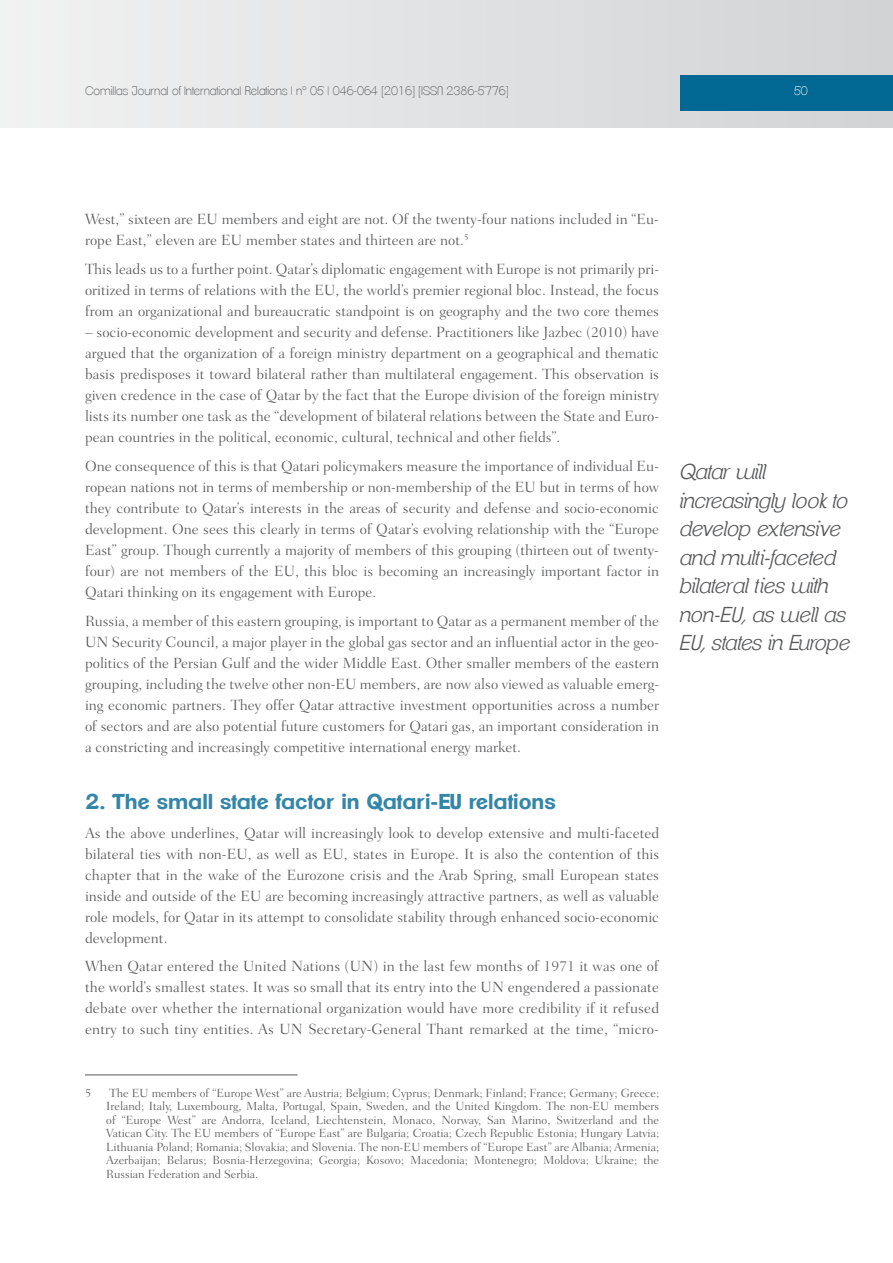
<style>
.page{position:relative;width:893px;height:1263px;background:#fff}
.page>*{position:absolute;margin:0;border:0;box-sizing:border-box;transform-origin:0 0}
.t1{font:italic 300 21px/28.5px "Clemente P Daf";color:#58595b}
.t2{font:700 21px "Clemente P Dam";color:#3386a8}
.t3{font:300 15px/21px "Fairfield LH";color:#58595b;text-align:justify}
.t4{font:300 12px/13.5px "Fairfield LH";color:#58595b;text-align:justify}
.t5{font:200 12px "Clemente P Dac";color:#58595b}
.t6{font:200 12px "Clemente P Dac";color:#fff}
</style>
<div class="page">
<div style="left:0;top:0;width:893px;height:128px;background:linear-gradient(to right,#f1f2f2,#d1d3d4)"></div>
<div style="left:680px;top:75px;width:213px;height:36px;background:#006892"></div>
<hr style="left:85px;top:1075px;width:213px;height:1px;background:#58595b">
<p class="t5" style="left:85px;top:83px;width:425px">Comillas Journal of International Relations | nº 05 | 046-064 [2016] [ISSN 2386-5776]</p>
<p class="t6" style="left:794px;top:83px;width:15px">50</p>
<p class="t3" style="left:85px;top:208px;width:575px">West,” sixteen are EU members and eight are not. Of the twenty-four nations included in “Eu&shy;rope East,” eleven are EU member states and thirteen are not.<sup>5</sup></p>
<p class="t3" style="left:85px;top:259px;width:576px">This leads us to a further point. Qatar’s diplomatic engagement with Europe is not primarily pri&shy;oritized in terms of relations with the EU, the world’s premier regional bloc. Instead, the focus from an organizational and bureaucratic standpoint is on geography and the two core themes</p>
<p class="t3" style="left:85px;top:322px;width:576px">– socio-economic development and security and defense. Practitioners like Jazbec (2010) have argued that the organization of a foreign ministry department on a geographical and thematic basis predisposes it toward bilateral rather than multilateral engagement. This observation is given credence in the case of Qatar by the fact that the Europe division of the foreign ministry lists its number one task as the “development of bilateral relations between the State and Euro&shy;pean countries in the political, economic, cultural, technical and other fields”.</p>
<p class="t3" style="left:85px;top:456px;width:576px">One consequence of this is that Qatari policymakers measure the importance of individual Eu&shy;ropean nations not in terms of membership or non-membership of the EU but in terms of how they contribute to Qatar’s interests in the areas of security and defense and socio-economic development. One sees this clearly in terms of Qatar’s evolving relationship with the “Europe East” group. Though currently a majority of members of this grouping (thirteen out of twenty&shy;four) are not members of the EU, this bloc is becoming an increasingly important factor in Qatari thinking on its engagement with Europe.</p>
<p class="t3" style="left:85px;top:610px;width:576px">Russia, a member of this eastern grouping, is important to Qatar as a permanent member of the UN Security Council, a major player in the global gas sector and an influential actor in the geo&shy;politics of the Persian Gulf and the wider Middle East. Other smaller members of the eastern grouping, including the twelve other non-EU members, are now also viewed as valuable emerg&shy;ing economic partners. They offer Qatar attractive investment opportunities across a number of sectors and are also potential future customers for Qatari gas, an important consideration in a constricting and increasingly competitive international energy market.</p>
<h1 class="t2" style="left:85px;top:789px;width:472px">2. The small state factor in Qatari-EU relations</h1>
<p class="t3" style="left:85px;top:822px;width:576px">As the above underlines, Qatar will increasingly look to develop extensive and multi-faceted bilateral ties with non-EU, as well as EU, states in Europe. It is also the contention of this chapter that in the wake of the Eurozone crisis and the Arab Spring, small European states inside and outside of the EU are becoming increasingly attractive partners, as well as valuable role models, for Qatar in its attempt to consolidate stability through enhanced socio-economic development.</p>
<p class="t3" style="left:85px;top:956px;width:576px">When Qatar entered the United Nations (UN) in the last few months of 1971 it was one of the world’s smallest states. It was so small that its entry into the UN engendered a passionate debate over whether the international organization would have more credibility if it refused entry to such tiny entities. As UN Secretary-General Thant remarked at the time, “micro-</p>
<p class="t4" style="left:85px;top:1086px;width:8px">5</p>
<p class="t4" style="left:106px;top:1086px;width:554px">The EU members of “Europe West” are Austria; Belgium; Cyprus; Denmark; Finland; France; Germany; Greece; Ireland; Italy, Luxembourg, Malta, Portugal, Spain, Sweden, and the United Kingdom. The non-EU members of “Europe West” are Andorra, Iceland, Liechtenstein, Monaco, Norway, San Marino, Switzerland and the Vatican City. The EU members of “Europe East” are Bulgaria; Croatia; Czech Republic Estonia; Hungary Latvia; Lithuania Poland; Romania; Slovakia; and Slovenia. The non-EU members of “Europe East” are Albania; Armenia; Azerbaijan; Belarus; Bosnia-Herzegovina; Georgia; Kosovo; Macedonia; Montenegro; Moldova; Ukraine; the Russian Federation and Serbia.</p>
<h1 class="t1" style="left:680px;top:458px;width:172px">Qatar will increasingly look to develop extensive and multi-faceted bilateral ties with non-EU, as well as<br>EU, states in Europe</h1>
</div>
